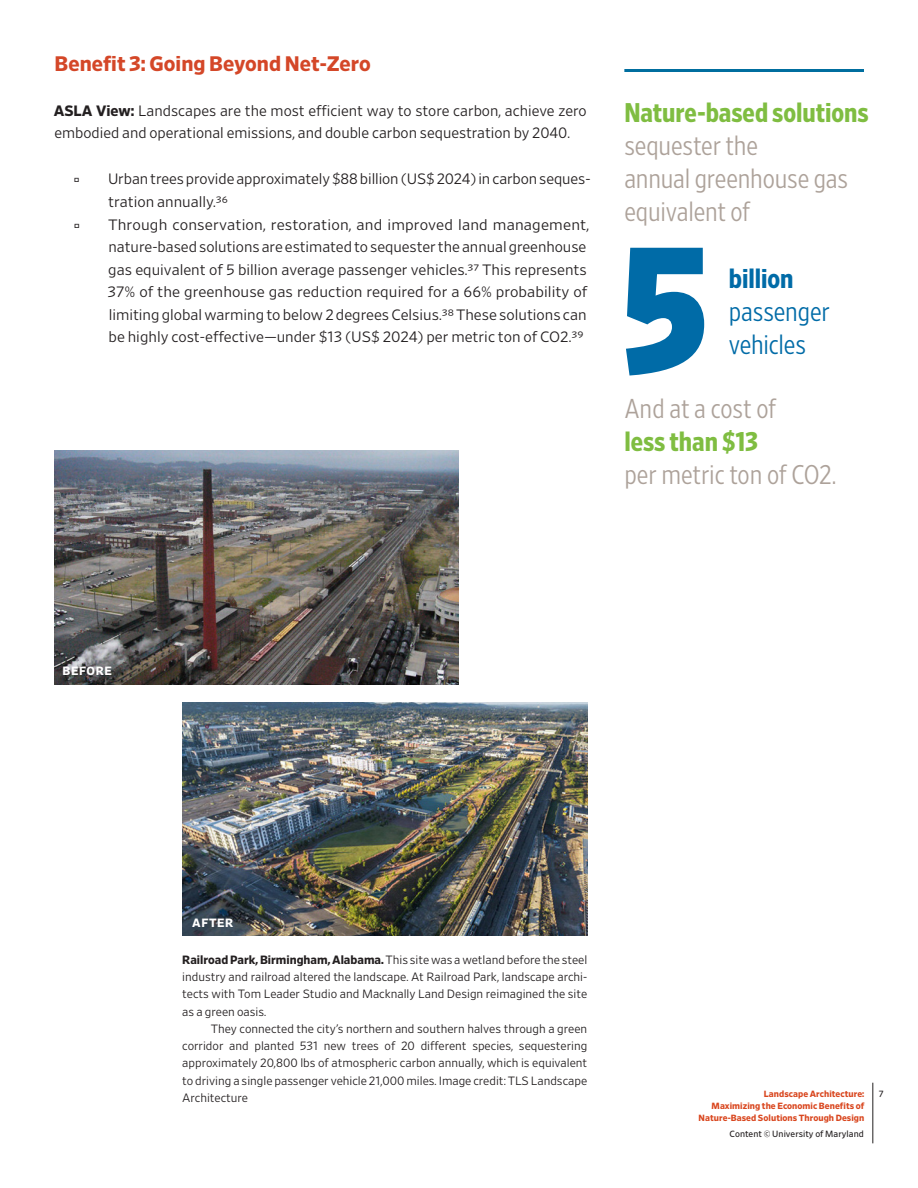
<style>
.page{position:relative;width:918px;height:1188px;background:#fff}
.page>*{position:absolute;margin:0;border:0;box-sizing:border-box;transform-origin:0 0}
.t1{font:900 180px "Retina Narrow";color:#006ba7}
.Partners_Section_Paragraph_Rules{font:300 27px/33px "Retina Narrow";letter-spacing:-.01em;color:#ada29a}
.Partners_Section_Paragraph_Rules-2{font:300 27px "Retina Narrow";letter-spacing:-.005em;color:#006ba7}
.Partners_Section_Paragraph_Rules-3{font:700 27px "Retina Narrow";letter-spacing:-.005em;color:#006ba7}
.Narrative_Primary{font:700 21px "Retina";color:#d44728}
.Retina_Narrative{font:300 15px/22.5px "Retina";color:#231f20;scale:1.05 1}
.Retina_Narrative-2{font:300 15px/22.5px "Retina";color:#231f20}
._2_Figure_Caption{font:300 12px/17.2px "Retina";color:#231f20;text-align:justify}
.t2{font:700 12px "Retina";letter-spacing:.05em;color:#fff}
.t3{font:700 9px/12px "Retina";letter-spacing:.005em;color:#d9461e;text-align:right}
.t4{font:9px "Retina";letter-spacing:.005em;color:#231f20}
.s1{font-weight:700}
.s2{font-family:"Skolar Latin";font-weight:400;font-size:15.75px}
.s3{font-weight:700;color:#7fbd41}
</style>
<div class="page">
<hr style="left:873px;top:1083px;width:1px;height:60px;background:#231f20">
<img style="left:54px;top:450px;width:405px;height:234px">
<img style="left:182px;top:702px;width:405px;height:234px">
<hr style="left:624px;top:69px;width:240px;height:3px;background:#006e9f">
<p class="Narrative_Primary" style="left:55px;top:49px;width:318px">Benefit 3: Going Beyond Net-Zero</p>
<p class="Retina_Narrative-2" style="left:54px;top:99px;width:535px"><span class="s1">ASLA View:</span> Landscapes are the most efficient way to store carbon, achieve zero embodied and operational emissions, and double carbon sequestration by 2040.</p>
<p class="Retina_Narrative-2" style="left:108px;top:167px;width:484px;text-indent:-37px"><span class="s2">□</span> Urban trees provide approximately $88 billion (US$ 2024) in carbon seques&shy;tration annually.36</p>
<p class="Retina_Narrative" style="left:107px;top:213px;width:460px;text-indent:-36px"><span class="s2">□</span> Through conservation, restoration, and improved land management, nature-based solutions are estimated to sequester the annual greenhouse gas equivalent of 5 billion average passenger vehicles.37 This represents 37% of the greenhouse gas reduction required for a 66% probability of limiting global warming to below 2 degrees Celsius.38 These solutions can be highly cost-effective—under $13 (US$ 2024) per metric ton of CO2.39</p>
<p class="Partners_Section_Paragraph_Rules" style="left:624px;top:96px;width:246px"><span class="s3">Nature-based solutions </span>sequester the<br>annual greenhouse gas equivalent of</p>
<p class="t1" style="left:621px;top:191px;width:89px">5</p>
<p class="Partners_Section_Paragraph_Rules-3" style="left:729px;top:261px;width:66px">billion</p>
<p class="Partners_Section_Paragraph_Rules-2" style="left:729px;top:295px;width:102px">passenger</p>
<p class="Partners_Section_Paragraph_Rules-2" style="left:729px;top:328px;width:79px">vehicles</p>
<p class="Partners_Section_Paragraph_Rules" style="left:624px;top:391px;width:213px">And at a cost of<br><span class="s3">less than $13<br></span>per metric ton of CO2.</p>
<p class="t2" style="left:63px;top:663px;width:51px">BEFORE</p>
<p class="t2" style="left:192px;top:915px;width:43px">AFTER</p>
<p class="_2_Figure_Caption" style="left:182px;top:951px;width:407px"><span class="s1">Railroad Park, Birmingham, Alabama.</span> This site was a wetland before the steel industry and railroad altered the landscape. At Railroad Park, landscape archi&shy;tects with Tom Leader Studio and Macknally Land Design reimagined the site as a green oasis.</p>
<p class="_2_Figure_Caption" style="left:182px;top:1020px;width:407px;text-indent:28px">They connected the city’s northern and southern halves through a green corridor and planted 531 new trees of 20 different species, sequestering approximately 20,800 lbs of atmospheric carbon annually, which is equivalent to driving a single passenger vehicle 21,000 miles. Image credit: TLS Landscape Architecture</p>
<p class="t3" style="left:699px;top:1088px;width:167px">Landscape Architecture:<br>Maximizing the Economic Benefits of<br>Nature-Based Solutions Through Design</p>
<p class="t4" style="left:730px;top:1128px;width:136px">Content © University of Maryland</p>
<p class="t4" style="left:879px;top:1088px;width:6px">7</p>
</div>
